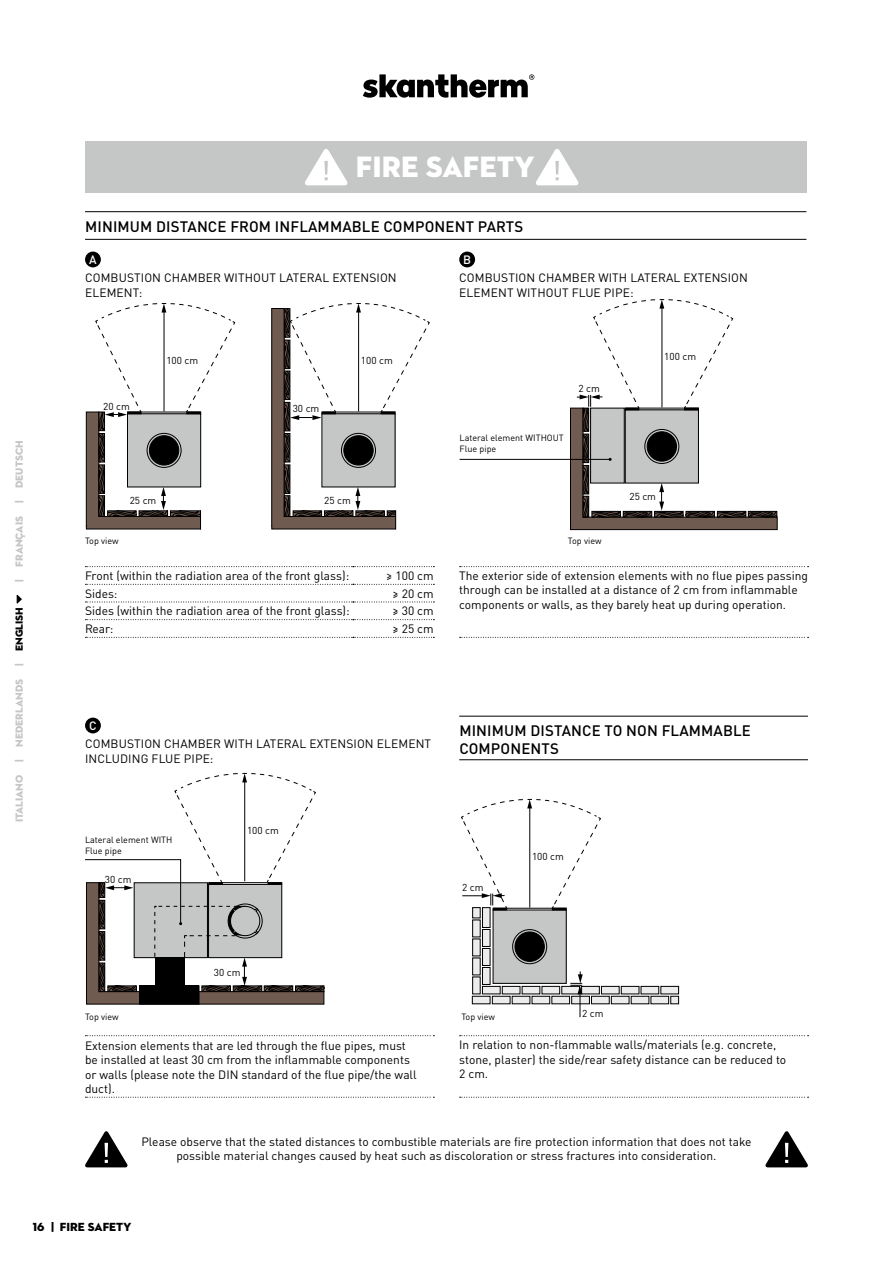
<style>
.page{position:relative;width:893px;height:1263px;background:#fff}
.page>*{position:absolute;margin:0;border:0;box-sizing:border-box;transform-origin:0 0}
.t1{font:30px "Neutraface 2 Display Titling";color:#fff}
.t2{font:500 15px/18px "DIN Pro";letter-spacing:.01em;color:#000}
.t3{font:12px/14.4px "DIN Pro";color:#000}
.t4{font:12px/14.4px "DIN";color:#000}
.t5{font:12px "Neutraface 2 Display Titling";color:#000}
.t6{font:500 12px "DIN Pro";color:#fff}
.t7{font:10.5px "Neutraface 2 Display Titling";color:#c5c6c6}
.t8{font:10.05px "DIN";color:#000}
.t9{font:9px/10.8px "DIN Pro";color:#000}
.t10{font:9px "DIN";color:#000}
.s1{color:#000}
</style>
<div class="page">
<div style="left:85px;top:141px;width:721px;height:51px;background:#c5c6c6"></div>
<svg style="left:85px;top:602px;width:349px;height:1px"></svg>
<svg style="left:85px;top:619px;width:349px;height:1px"></svg>
<svg style="left:85px;top:637px;width:349px;height:1px"></svg>
<svg style="left:460px;top:637px;width:348px;height:1px"></svg>
<svg style="left:85px;top:566px;width:349px;height:1px"></svg>
<svg style="left:460px;top:566px;width:348px;height:1px"></svg>
<svg style="left:85px;top:584px;width:349px;height:1px"></svg>
<div style="left:85px;top:252px;width:16px;height:15px;background:#000;border-radius:50%"></div>
<div style="left:459px;top:252px;width:16px;height:15px;background:#000;border-radius:50%"></div>
<svg style="left:85px;top:1097px;width:349px;height:1px"></svg>
<svg style="left:460px;top:1097px;width:348px;height:1px"></svg>
<svg style="left:85px;top:1035px;width:349px;height:1px"></svg>
<svg style="left:460px;top:1035px;width:348px;height:1px"></svg>
<div style="left:85px;top:718px;width:16px;height:15px;background:#000;border-radius:50%"></div>
<hr style="left:85px;top:239px;width:721px;height:1px;background:#000">
<hr style="left:459px;top:759px;width:349px;height:1px;background:#000">
<hr style="left:85px;top:211px;width:721px;height:1px;background:#000">
<hr style="left:459px;top:716px;width:349px;height:1px;background:#000">
<svg style="left:363px;top:74px;width:171px;height:24px"></svg>
<svg style="left:85px;top:1131px;width:43px;height:37px"></svg>
<svg style="left:765px;top:1131px;width:43px;height:37px"></svg>
<svg style="left:85px;top:303px;width:393px;height:227px"></svg>
<div style="left:621px;top:986px;width:18px;height:8px;background:#ececec"></div>
<div style="left:621px;top:986px;width:18px;height:8px;border:1px solid #000"></div>
<div style="left:601px;top:986px;width:18px;height:8px;background:#ececec"></div>
<div style="left:601px;top:986px;width:19px;height:8px;border:1px solid #000"></div>
<div style="left:591px;top:996px;width:18px;height:8px;background:#ececec"></div>
<div style="left:591px;top:996px;width:19px;height:8px;border:1px solid #000"></div>
<div style="left:611px;top:996px;width:18px;height:8px;background:#ececec"></div>
<div style="left:611px;top:996px;width:18px;height:8px;border:1px solid #000"></div>
<div style="left:631px;top:996px;width:18px;height:8px;background:#ececec"></div>
<div style="left:631px;top:996px;width:18px;height:8px;border:1px solid #000"></div>
<div style="left:641px;top:986px;width:18px;height:8px;background:#ececec"></div>
<div style="left:641px;top:986px;width:18px;height:8px;border:1px solid #000"></div>
<div style="left:661px;top:986px;width:18px;height:8px;background:#ececec"></div>
<div style="left:660px;top:986px;width:19px;height:8px;border:1px solid #000"></div>
<div style="left:651px;top:996px;width:18px;height:8px;background:#ececec"></div>
<div style="left:650px;top:996px;width:19px;height:8px;border:1px solid #000"></div>
<div style="left:671px;top:996px;width:8px;height:8px;background:#ececec"></div>
<div style="left:670px;top:996px;width:9px;height:8px;border:1px solid #000"></div>
<svg style="left:461px;top:798px;width:141px;height:219px"></svg>
<hr style="left:460px;top:459px;width:150px;height:1px;background:#000">
<svg style="left:570px;top:299px;width:208px;height:231px"></svg>
<svg style="left:85px;top:772px;width:240px;height:233px"></svg>
<svg style="left:536px;top:149px;width:43px;height:37px"></svg>
<svg style="left:305px;top:149px;width:43px;height:37px"></svg>
<svg style="left:17px;top:594px;width:5px;height:10px"></svg>
<p class="t7" style="left:13px;top:582px;width:143px;rotate:-90deg">| FRANÇAIS | DEUTSCH</p>
<p class="t7" style="left:13px;top:822px;width:217px;rotate:-90deg">ITALIANO | NEDERLANDS | <span class="s1">ENGLISH</span></p>
<h1 class="t1" style="left:356px;top:148px;width:180px">FIRE SAFETY</h1>
<p class="t2" style="left:85px;top:216px;width:440px">MINIMUM DISTANCE FROM INFLAMMABLE COMPONENT PARTS</p>
<p class="t6" style="left:89px;top:250px;width:9px">A</p>
<p class="t3" style="left:85px;top:269px;width:313px;line-height:15px">COMBUSTION CHAMBER WITHOUT LATERAL EXTENSION<br>ELEMENT:</p>
<p class="t6" style="left:463px;top:250px;width:9px">B</p>
<p class="t3" style="left:459px;top:269px;width:290px;line-height:15px">COMBUSTION CHAMBER WITH LATERAL EXTENSION<br>ELEMENT WITHOUT FLUE PIPE:</p>
<p class="t8" style="left:166px;top:354px;width:33px">100 cm</p>
<p class="t8" style="left:361px;top:354px;width:33px">100 cm</p>
<p class="t8" style="left:664px;top:350px;width:33px">100 cm</p>
<p class="t8" style="left:578px;top:383px;width:23px">2 cm</p>
<p class="t8" style="left:103px;top:400px;width:28px">20 cm</p>
<p class="t8" style="left:293px;top:402px;width:28px">30 cm</p>
<p class="t9" style="left:460px;top:432px;width:106px">Lateral element WITHOUT<br>Flue pipe</p>
<p class="t8" style="left:130px;top:494px;width:28px">25 cm</p>
<p class="t8" style="left:324px;top:494px;width:28px">25 cm</p>
<p class="t8" style="left:629px;top:490px;width:28px">25 cm</p>
<p class="t10" style="left:85px;top:535px;width:35px">Top view</p>
<p class="t10" style="left:568px;top:535px;width:35px">Top view</p>
<p class="t3" style="left:85px;top:567px;width:266px">Front (within the radiation area of the front glass):</p>
<p class="t3" style="left:386px;top:567px;width:49px">≥ 100 cm</p>
<p class="t3" style="left:459px;top:567px;width:350px">The exterior side of extension elements with no flue pipes passing through can be installed at a distance of 2 cm from inflammable components or walls, as they barely heat up during operation.</p>
<p class="t3" style="left:85px;top:585px;width:34px">Sides:</p>
<p class="t3" style="left:393px;top:585px;width:43px">≥ 20 cm</p>
<p class="t3" style="left:85px;top:603px;width:266px">Sides (within the radiation area of the front glass):</p>
<p class="t3" style="left:393px;top:603px;width:43px">≥ 30 cm</p>
<p class="t3" style="left:85px;top:620px;width:30px">Rear:</p>
<p class="t3" style="left:393px;top:620px;width:43px">≥ 25 cm</p>
<p class="t6" style="left:89px;top:716px;width:9px">C</p>
<p class="t3" style="left:85px;top:735px;width:348px;line-height:15px">COMBUSTION CHAMBER WITH LATERAL EXTENSION ELEMENT<br>INCLUDING FLUE PIPE:</p>
<p class="t9" style="left:85px;top:833px;width:89px">Lateral element WITH<br>Flue pipe</p>
<p class="t8" style="left:105px;top:872px;width:28px">30 cm</p>
<p class="t8" style="left:247px;top:824px;width:33px">100 cm</p>
<p class="t2" style="left:459px;top:719px;width:293px">MINIMUM DISTANCE TO NON FLAMMABLE<br>COMPONENTS</p>
<p class="t8" style="left:462px;top:881px;width:23px">2 cm</p>
<p class="t8" style="left:532px;top:850px;width:33px">100 cm</p>
<p class="t10" style="left:85px;top:1011px;width:35px">Top view</p>
<p class="t8" style="left:214px;top:966px;width:28px">30 cm</p>
<p class="t10" style="left:461px;top:1011px;width:35px">Top view</p>
<p class="t8" style="left:582px;top:1007px;width:23px">2 cm</p>
<p class="t4" style="left:85px;top:1038px;width:333px">Extension elements that are led through the flue pipes, must be installed at least 30 cm from the inflammable components or walls (please note the DIN standard of the flue pipe/the wall duct).</p>
<p class="t3" style="left:459px;top:1036px;width:329px">In relation to non-flammable walls/materials (e.g. concrete, stone, plaster) the side/rear safety distance can be reduced to<br>2 cm.</p>
<p class="t3" style="left:141px;top:1133px;width:612px;text-align:center">Please observe that the stated distances to combustible materials are fire protection information that does not take possible material changes caused by heat such as discoloration or stress fractures into consideration.</p>
<p class="t5" style="left:51px;top:1219px;width:82px">| FIRE SAFETY</p>
<p class="t5" style="left:33px;top:1219px;width:13px">16</p>
</div>
